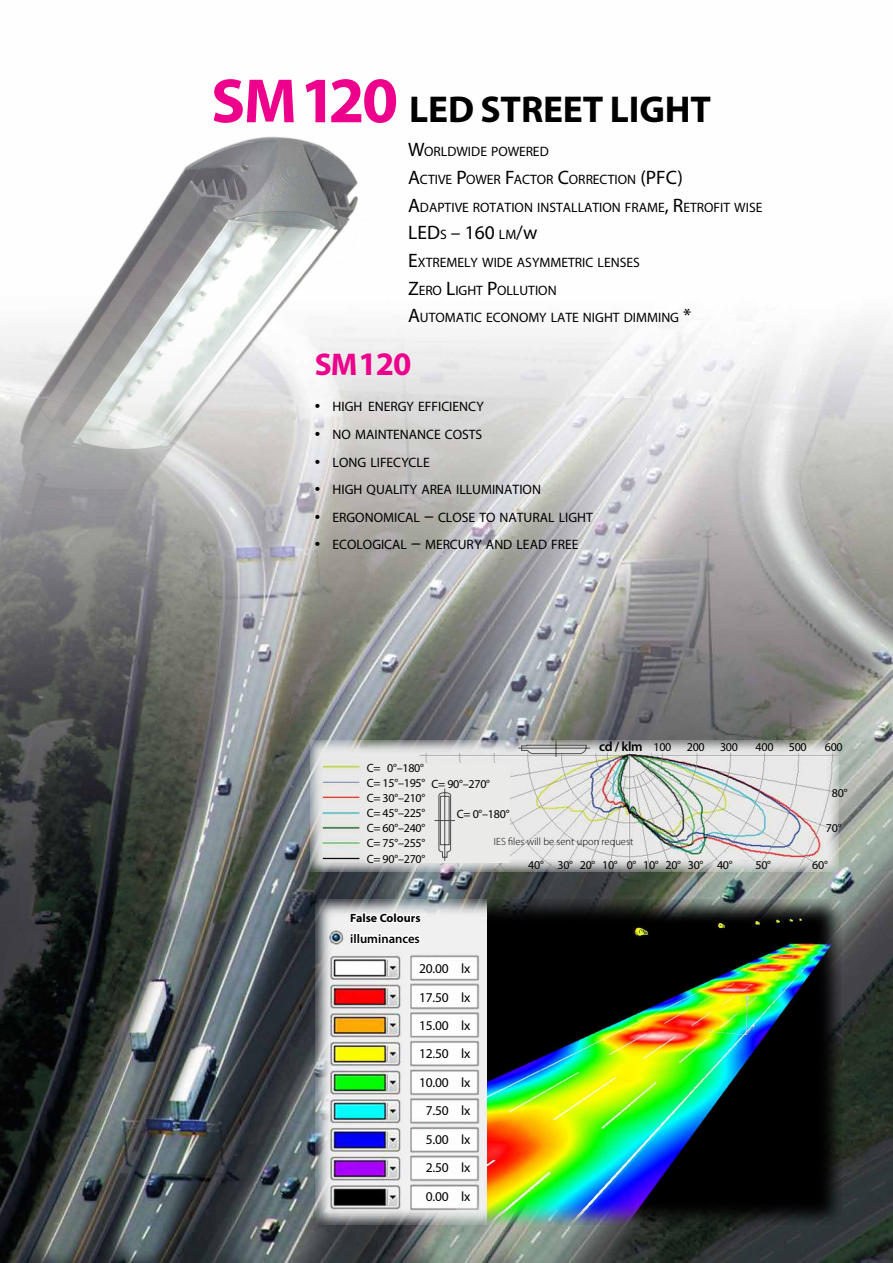
<style>
.page{position:relative;width:893px;height:1263px;background:#fff}
.page>*{position:absolute;margin:0;border:0;box-sizing:border-box;transform-origin:0 0}
.t1{font:700 37.5px "Myriad Pro";letter-spacing:-.005em;color:#000}
.t2{font:700 33px "Myriad Pro";color:#ec008c}
.t3{font:19.5px "Myriad Pro";color:#000}
.t4{font:13.65px/27.6px "Myriad Pro";color:#000}
.t5{font:13.5px/28.3px "Myriad Pro";letter-spacing:-.02em;color:#000;text-align:center}
.t6{font:600 13.5px "Myriad Pro";color:#000}
.t7{font:600 12.75px "Myriad Pro";color:#000}
.t8{font:12px/15.1px "Myriad Pro";letter-spacing:-.02em;color:#000;text-align:justify}
.t9{font:700 12px "Myriad Pro";color:#000}
.t10{font:300 10.5px "Myriad Pro";color:#000}
.s1{font-size:63px;color:#ec008c}
.s2{font-size:65.25px;color:#ec008c}
.s3{font-size:19.5px}
.s4{font-size:13.65px}
.s5{font-style:inherit}
.s6{font-size:31.5px}
.s7{font-weight:400;font-size:12px}
</style>
<div class="page">
<img style="left:0;top:321px;width:893px;height:942px">
<img style="left:1px;top:136px;width:374px;height:512px">
<img style="left:310px;top:740px;width:529px;height:132px">
<div style="left:367px;top:763px;width:68px;height:100px;background:#eaeae8"></div>
<svg style="left:518px;top:739px;width:72px;height:17px"></svg>
<div style="left:431px;top:763px;width:79px;height:100px;background:#eaeae8"></div>
<svg style="left:434px;top:789px;width:21px;height:72px"></svg>
<img style="left:310px;top:899px;width:531px;height:325px">
<svg style="left:349px;top:876px;width:73px;height:116px"></svg>
<h1 class="t1" style="left:211px;top:85px;width:501px"><span class="s1">SM</span><span class="s2">120</span> Led STREET LIGHT</h1>
<p class="t4" style="left:408px;top:138px;width:356px"><span class="s3">W</span>ORLDWIDE POWERED<br><span class="s3">A</span>CTIVE <span class="s3">P</span>OWER <span class="s3">F</span>ACTOR <span class="s3">C</span>ORRECTION <span class="s3">(PFC)<br>A</span>DAPTIVE ROTATION INSTALLATION FRAME<span class="s3">, R</span>ETROFIT WISE</p>
<h3 class="t3" style="left:408px;top:221px;width:131px">LED<span class="s4">S</span> – 160 <span class="s4">LM</span><span class="s5">/w</span></h3>
<p class="t4" style="left:408px;top:248px;width:285px"><span class="s3">E</span>XTREMELY WIDE ASYMMETRIC LENSES<br><span class="s3">Z</span>ERO <span class="s3">L</span>IGHT <span class="s3">P</span>OLLUTION<br><span class="s3">A</span>UTOMATIC ECONOMY LATE NIGHT DIMMING <span class="s3">*</span></p>
<h2 class="t2" style="left:315px;top:342px;width:98px"><span class="s6">SM</span>120</h2>
<p class="t4" style="left:315px;top:393px;width:171px"><span class="s3">•</span> HIGH ENERGY EFFICIENCY</p>
<p class="t4" style="left:315px;top:420px;width:169px"><span class="s3">•</span> NO MAINTENANCE COSTS</p>
<p class="t4" style="left:315px;top:448px;width:117px"><span class="s3">•</span> LONG LIFECYCLE</p>
<p class="t4" style="left:315px;top:476px;width:228px"><span class="s3">•</span> HIGH QUALITY AREA ILLUMINATION</p>
<p class="t4" style="left:315px;top:503px;width:280px"><span class="s3">•</span> ERGONOMICAL <span class="s3">–</span> CLOSE TO NATURAL LIGHT</p>
<p class="t4" style="left:315px;top:531px;width:265px"><span class="s3">•</span> ECOLOGICAL <span class="s3">–</span> MERCURY AND LEAD FREE</p>
<p class="t6" style="left:599px;top:738px;width:74px">cd / klm <span class="s7">100</span></p>
<p class="t8" style="left:687px;top:740px;width:19px">200</p>
<p class="t8" style="left:720px;top:740px;width:19px">300</p>
<p class="t8" style="left:756px;top:740px;width:19px">400</p>
<p class="t8" style="left:789px;top:740px;width:19px">500</p>
<p class="t8" style="left:825px;top:740px;width:19px">600</p>
<p class="t8" style="left:832px;top:785px;width:17px">80°</p>
<p class="t8" style="left:826px;top:820px;width:17px">70°</p>
<p class="t8" style="left:528px;top:857px;width:206px">40° 30° 20° 10° 0° 10° 20° 30° 40°</p>
<p class="t8" style="left:755px;top:857px;width:17px">50°</p>
<p class="t8" style="left:812px;top:857px;width:17px">60°</p>
<p class="t8" style="left:367px;top:760px;width:60px">C= 0°–180° C= 15°–195° C= 30°–210° C= 45°–225° C= 60°–240° C= 75°–255° C= 90°–270°</p>
<p class="t8" style="left:431px;top:776px;width:60px">C= 90°–270°</p>
<p class="t8" style="left:457px;top:806px;width:54px">C= 0°–180°</p>
<p class="t10" style="left:494px;top:836px;width:141px">IES files will be sent upon request</p>
<p class="t9" style="left:350px;top:910px;width:72px">False Colours</p>
<p class="t7" style="left:350px;top:930px;width:71px">illuminances</p>
<p class="t5" style="left:419px;top:954px;width:53px">20.00 lx<br>17.50 lx<br>15.00 lx<br>12.50 lx<br>10.00 lx<br>7.50 lx<br>5.00 lx<br>2.50 lx<br>0.00 lx</p>
</div>
